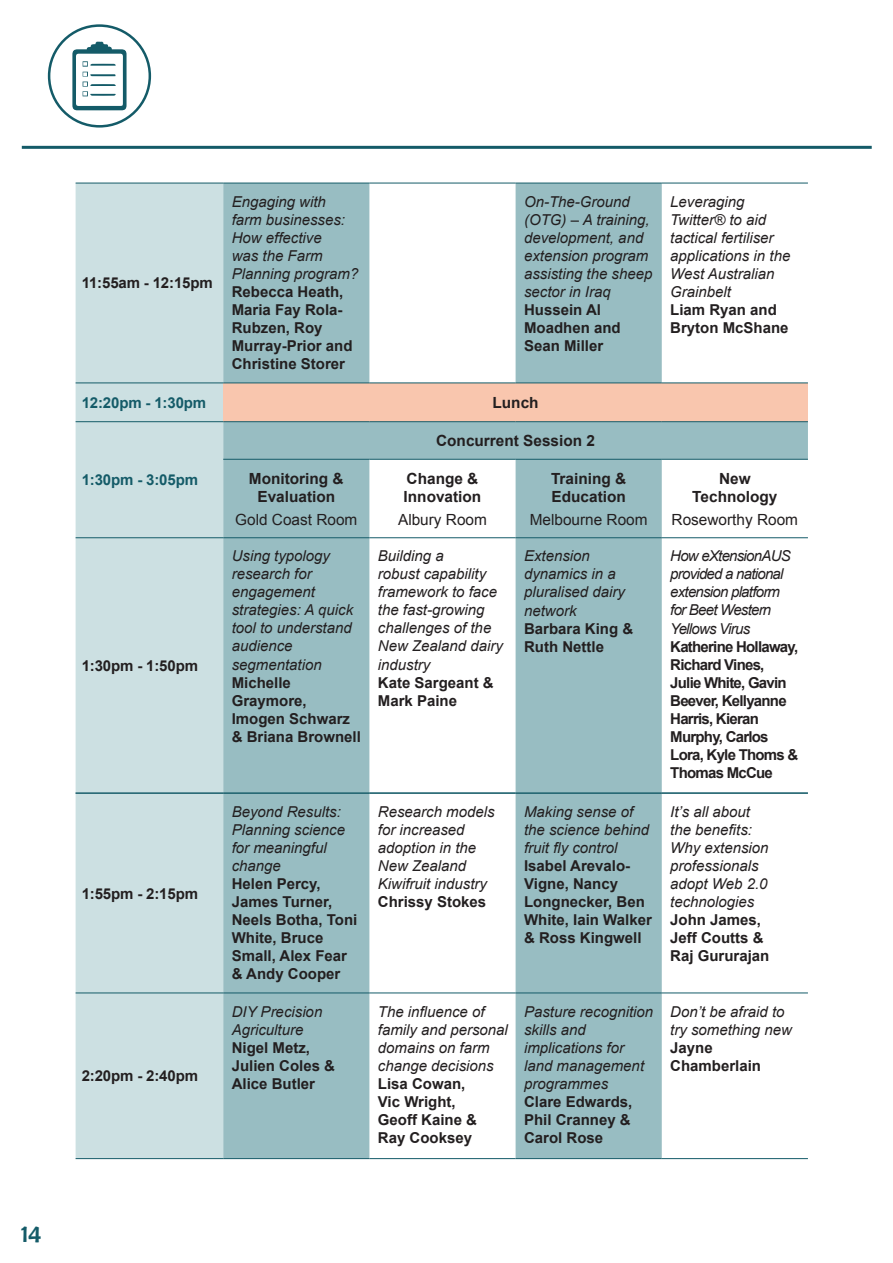
<style>
.page{position:relative;width:893px;height:1263px;background:#fff}
.page>*{position:absolute;margin:0;border:0;box-sizing:border-box;transform-origin:0 0}
.t1{font:25.5px "Berlin Sans FB";color:#145b68}
.t2{font:700 15.3px/18.5px "Arial";color:#231f20;text-align:center}
.t3{font:15.3px "Arial";color:#231f20}
.t4{font:italic 15px/18px "Arial";color:#231f20}
.t5{font:700 15px/18px "Arial";color:#231f20}
.t6{font:700 15px/18px "Arial";letter-spacing:-.05em;color:#231f20}
.t7{font:italic 15px/18.1px "Arial";letter-spacing:-.05em;color:#231f20}
.t8{font:700 15px "Arial";letter-spacing:-.01em;color:#145b68}
</style>
<div class="page">
<hr style="left:22px;top:146px;width:850px;height:3px;background:#145b68">
<div style="left:76px;top:794px;width:147px;height:364px;background:#cce0e2"></div>
<svg style="left:223px;top:794px;width:439px;height:364px;fill:#98bdc2"></svg>
<hr style="left:369px;top:993px;width:147px;height:1px;background:#145b68">
<hr style="left:369px;top:1158px;width:147px;height:1px;background:#145b68">
<hr style="left:662px;top:993px;width:146px;height:1px;background:#145b68">
<hr style="left:662px;top:1158px;width:146px;height:1px;background:#145b68">
<hr style="left:76px;top:993px;width:147px;height:1px;background:#145b68">
<hr style="left:76px;top:1158px;width:147px;height:1px;background:#145b68">
<hr style="left:223px;top:1158px;width:146px;height:1px;background:#145b68">
<hr style="left:516px;top:1158px;width:146px;height:1px;background:#145b68">
<hr style="left:223px;top:993px;width:146px;height:1px;background:#145b68">
<hr style="left:516px;top:993px;width:146px;height:1px;background:#145b68">
<div style="left:76px;top:184px;width:147px;height:609px;background:#cce0e2"></div>
<svg style="left:223px;top:184px;width:585px;height:609px;fill:#98bdc2"></svg>
<div style="left:223px;top:383px;width:585px;height:39px;background:#f9c6ae"></div>
<hr style="left:76px;top:183px;width:147px;height:1px;background:#145b68">
<hr style="left:76px;top:383px;width:147px;height:1px;background:#145b68">
<hr style="left:76px;top:421px;width:147px;height:1px;background:#145b68">
<hr style="left:76px;top:537px;width:147px;height:1px;background:#145b68">
<hr style="left:76px;top:793px;width:147px;height:1px;background:#145b68">
<hr style="left:223px;top:421px;width:146px;height:1px;background:#145b68">
<hr style="left:369px;top:421px;width:147px;height:1px;background:#145b68">
<hr style="left:516px;top:421px;width:146px;height:1px;background:#145b68">
<hr style="left:662px;top:421px;width:146px;height:1px;background:#145b68">
<hr style="left:369px;top:793px;width:147px;height:1px;background:#145b68">
<hr style="left:223px;top:459px;width:146px;height:1px;background:#145b68">
<hr style="left:223px;top:537px;width:146px;height:1px;background:#145b68">
<hr style="left:223px;top:183px;width:146px;height:1px;background:#145b68">
<hr style="left:223px;top:383px;width:146px;height:1px;background:#145b68">
<hr style="left:516px;top:459px;width:146px;height:1px;background:#145b68">
<hr style="left:516px;top:537px;width:146px;height:1px;background:#145b68">
<hr style="left:516px;top:183px;width:146px;height:1px;background:#145b68">
<hr style="left:516px;top:383px;width:146px;height:1px;background:#145b68">
<hr style="left:223px;top:793px;width:146px;height:1px;background:#145b68">
<hr style="left:516px;top:793px;width:146px;height:1px;background:#145b68">
<hr style="left:662px;top:793px;width:146px;height:1px;background:#145b68">
<hr style="left:662px;top:183px;width:146px;height:1px;background:#145b68">
<hr style="left:662px;top:383px;width:146px;height:1px;background:#145b68">
<hr style="left:369px;top:183px;width:147px;height:1px;background:#145b68">
<hr style="left:369px;top:383px;width:147px;height:1px;background:#145b68">
<hr style="left:369px;top:459px;width:147px;height:1px;background:#145b68">
<hr style="left:369px;top:537px;width:147px;height:1px;background:#145b68">
<hr style="left:662px;top:459px;width:146px;height:1px;background:#145b68">
<hr style="left:662px;top:537px;width:146px;height:1px;background:#145b68">
<div style="left:48px;top:24px;width:103px;height:104px;border:3px solid #145b68;border-radius:50%"></div>
<svg style="left:72px;top:41px;width:55px;height:69px"></svg>
<h1 class="t1" style="left:21px;top:1219px;width:21px">14</h1>
<p class="t5" style="left:82px;top:275px;width:132px">11:55am - 12:15pm</p>
<p class="t4" style="left:232px;top:193px;width:128px">Engaging with farm businesses:<br>How effective<br>was the Farm<br>Planning program?</p>
<p class="t5" style="left:232px;top:283px;width:122px">Rebecca Heath,<br>Maria Fay Rola-<br>Rubzen, Roy<br>Murray-Prior and<br>Christine Storer</p>
<p class="t4" style="left:524px;top:193px;width:130px">On-The-Ground (OTG) – A training, development, and extension program assisting the sheep sector in Iraq</p>
<p class="t5" style="left:524px;top:301px;width:98px">Hussein Al<br>Moadhen and<br>Sean Miller</p>
<p class="t4" style="left:670px;top:193px;width:122px">Leveraging<br>Twitter® to aid tactical fertiliser applications in the<br>West Australian<br>Grainbelt</p>
<p class="t5" style="left:670px;top:301px;width:120px">Liam Ryan and<br>Bryton McShane</p>
<p class="t8" style="left:82px;top:392px;width:126px">12:20pm - 1:30pm</p>
<p class="t2" style="left:492px;top:394px;width:48px">Lunch</p>
<p class="t2" style="left:436px;top:432px;width:160px">Concurrent Session 2</p>
<p class="t8" style="left:82px;top:470px;width:118px">1:30pm - 3:05pm</p>
<p class="t2" style="left:249px;top:469px;width:96px">Monitoring &amp;<br>Evaluation</p>
<p class="t3" style="left:235px;top:509px;width:124px">Gold Coast Room</p>
<p class="t2" style="left:404px;top:469px;width:79px;text-align:left">Change &amp;<br>Innovation</p>
<p class="t3" style="left:398px;top:509px;width:90px">Albury Room</p>
<p class="t2" style="left:551px;top:469px;width:77px;text-align:left">Training &amp;<br>Education</p>
<p class="t3" style="left:530px;top:509px;width:119px">Melbourne Room</p>
<p class="t2" style="left:692px;top:469px;width:87px">New<br>Technology</p>
<p class="t3" style="left:672px;top:509px;width:128px">Roseworthy Room</p>
<p class="t5" style="left:82px;top:657px;width:118px">1:30pm - 1:50pm</p>
<p class="t4" style="left:232px;top:547px;width:123px">Using typology research for engagement strategies: A quick tool to understand audience segmentation</p>
<p class="t5" style="left:232px;top:674px;width:131px">Michelle<br>Graymore,<br>Imogen Schwarz &amp; Briana Brownell</p>
<p class="t4" style="left:378px;top:547px;width:127px">Building a<br>robust capability framework to face the fast-growing challenges of the<br>New Zealand dairy industry</p>
<p class="t5" style="left:378px;top:674px;width:117px">Kate Sargeant &amp;<br>Mark Paine</p>
<p class="t4" style="left:524px;top:547px;width:102px">Extension dynamics in a pluralised dairy network</p>
<p class="t5" style="left:524px;top:620px;width:111px">Barbara King &amp;<br>Ruth Nettle</p>
<p class="t7" style="left:670px;top:547px;width:122px">How eXtensionAUS provided a national extension platform for Beet Western<br>Yellows Virus</p>
<p class="t6" style="left:670px;top:638px;width:130px">Katherine Hollaway,<br>Richard Vines,<br>Julie White, Gavin<br>Beever, Kellyanne<br>Harris, Kieran<br>Murphy, Carlos<br>Lora, Kyle Thoms &amp;<br>Thomas McCue</p>
<p class="t5" style="left:82px;top:885px;width:118px">1:55pm - 2:15pm</p>
<p class="t4" style="left:232px;top:803px;width:115px">Beyond Results:<br>Planning science for meaningful change</p>
<p class="t5" style="left:232px;top:875px;width:127px">Helen Percy,<br>James Turner,<br>Neels Botha, Toni<br>White, Bruce<br>Small, Alex Fear &amp; Andy Cooper</p>
<p class="t4" style="left:378px;top:803px;width:118px">Research models for increased adoption in the<br>New Zealand<br>Kiwifruit industry</p>
<p class="t5" style="left:378px;top:893px;width:110px">Chrissy Stokes</p>
<p class="t4" style="left:524px;top:803px;width:127px">Making sense of the science behind fruit fly control</p>
<p class="t5" style="left:524px;top:857px;width:129px">Isabel Arevalo-<br>Vigne, Nancy<br>Longnecker, Ben<br>White, Iain Walker &amp; Ross Kingwell</p>
<p class="t4" style="left:670px;top:803px;width:100px">It’s all about the benefits:<br>Why extension professionals adopt Web 2.0 technologies</p>
<p class="t5" style="left:670px;top:911px;width:101px">John James,<br>Jeff Coutts &amp;<br>Raj Gururajan</p>
<p class="t5" style="left:82px;top:1067px;width:118px">2:20pm - 2:40pm</p>
<p class="t4" style="left:232px;top:1002px;width:92px;line-height:18.5px">DIY Precision<br>Agriculture</p>
<p class="t5" style="left:232px;top:1039px;width:105px">Nigel Metz,<br>Julien Coles &amp;<br>Alice Butler</p>
<p class="t4" style="left:378px;top:1002px;width:132px">The influence of family and personal domains on farm change decisions</p>
<p class="t5" style="left:378px;top:1075px;width:101px">Lisa Cowan,<br>Vic Wright,<br>Geoff Kaine &amp;<br>Ray Cooksey</p>
<p class="t4" style="left:524px;top:1002px;width:131px">Pasture recognition skills and implications for land management programmes</p>
<p class="t5" style="left:524px;top:1093px;width:110px;text-align:justify">Clare Edwards, Phil Cranney &amp; Carol Rose</p>
<p class="t4" style="left:670px;top:1002px;width:123px;line-height:18.5px">Don’t be afraid to try something new</p>
<p class="t5" style="left:670px;top:1039px;width:92px">Jayne<br>Chamberlain</p>
</div>
